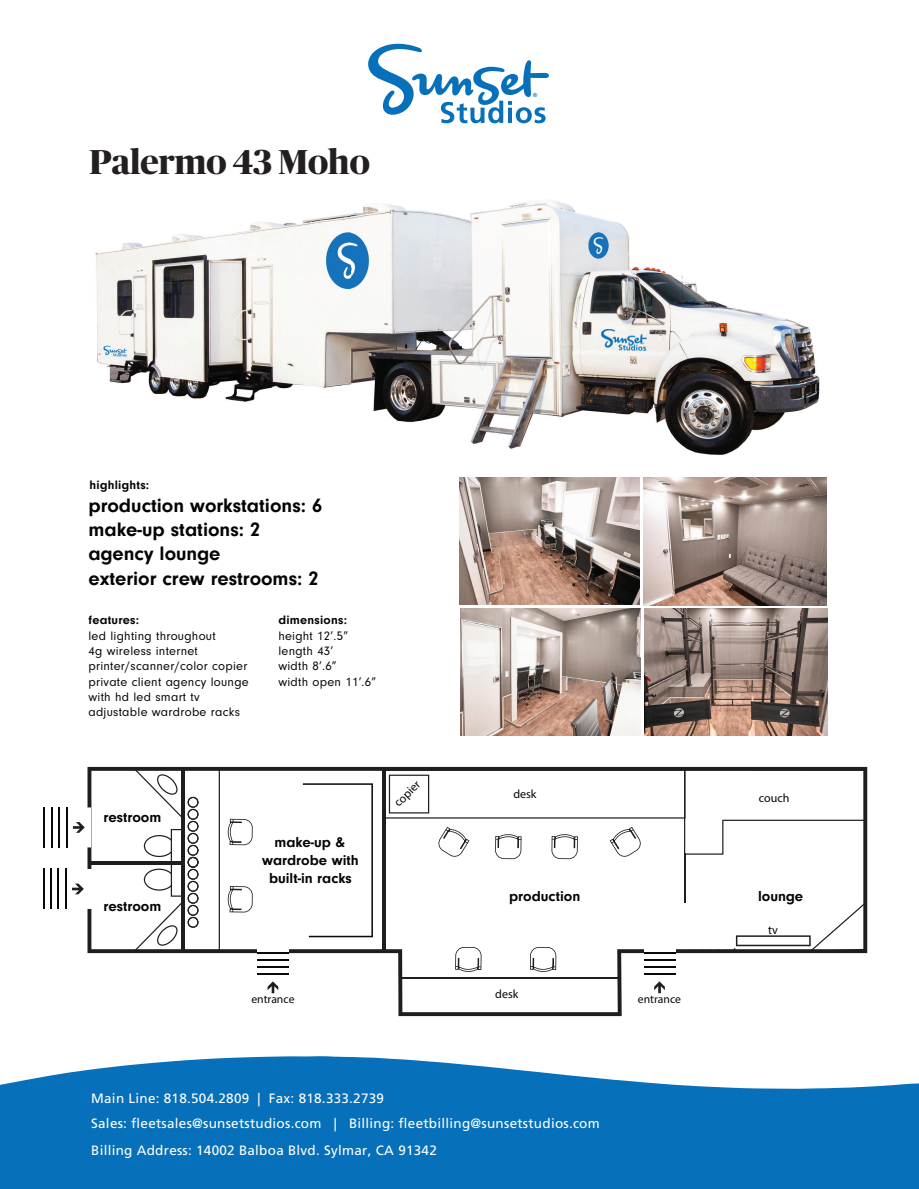
<style>
.page{position:relative;width:919px;height:1189px;background:#fff}
.page>*{position:absolute;margin:0;border:0;box-sizing:border-box;transform-origin:0 0}
.t1{font:700 34.5px "Publico Banner Web";color:#231f20}
.t2{font:700 20.25px/24.3px "Neuzeit Gro";color:#040503}
.t3{font:700 15px/18px "Neuzeit Gro";color:#040503;text-align:center}
.t4{font:13.5px "Frutiger LT Pro";letter-spacing:.02em;color:#fff}
.t5{font:12.75px/15.3px "Neuzeit Gro";letter-spacing:.02em;color:#040503}
.t6{font:700 12.75px "Neuzeit Gro";letter-spacing:.02em;color:#040503}
.t7{font:12px "Myriad Pro";color:#050605}
.t8{font:11.7px "Myriad Pro";color:#080a09}
.s1{font-weight:700}
.s2{font-family:"Myriad Pro"}
</style>
<div class="page">
<svg style="left:0;top:1056px;width:918px;height:132px;background:#2581c2"></svg>
<svg style="left:368px;top:43px;width:180px;height:80px"></svg>
<svg style="left:87px;top:767px;width:780px;height:249px"></svg>
<div style="left:45px;top:807px;width:46px;height:40px;background:#fff"></div>
<hr style="left:66px;top:807px;width:1px;height:40px;background:#080a09">
<hr style="left:59px;top:807px;width:1px;height:40px;background:#080a09">
<hr style="left:51px;top:807px;width:2px;height:40px;background:#080a09">
<hr style="left:44px;top:807px;width:1px;height:40px;background:#080a09">
<div style="left:45px;top:869px;width:47px;height:40px;background:#fff"></div>
<hr style="left:65px;top:869px;width:2px;height:40px;background:#080a09">
<hr style="left:58px;top:869px;width:1px;height:40px;background:#080a09">
<hr style="left:50px;top:869px;width:2px;height:40px;background:#080a09">
<hr style="left:43px;top:869px;width:1px;height:40px;background:#080a09">
<hr style="left:88px;top:862px;width:93px;height:3px;background:#201d1e">
<hr style="left:382px;top:769px;width:3px;height:183px;background:#1f1d1e">
<svg style="left:257px;top:948px;width:31px;height:23px"></svg>
<hr style="left:257px;top:952px;width:31px;height:1px;background:#080a09">
<hr style="left:257px;top:959px;width:31px;height:1px;background:#080a09">
<hr style="left:257px;top:966px;width:31px;height:1px;background:#080a09">
<hr style="left:257px;top:972px;width:31px;height:2px;background:#080a09">
<svg style="left:267px;top:981px;width:11px;height:12px"></svg>
<svg style="left:643px;top:948px;width:32px;height:23px"></svg>
<hr style="left:643px;top:952px;width:32px;height:1px;background:#080a09">
<hr style="left:643px;top:959px;width:32px;height:1px;background:#080a09">
<hr style="left:643px;top:966px;width:32px;height:1px;background:#080a09">
<hr style="left:643px;top:972px;width:32px;height:2px;background:#080a09">
<svg style="left:654px;top:981px;width:10px;height:12px"></svg>
<svg style="left:303px;top:783px;width:70px;height:154px"></svg>
<hr style="left:402px;top:977px;width:217px;height:1px;background:#201d1e">
<svg style="left:73px;top:822px;width:12px;height:10px"></svg>
<svg style="left:72px;top:883px;width:12px;height:11px"></svg>
<svg style="left:691px;top:902px;width:175px;height:50px"></svg>
<svg style="left:134px;top:768px;width:86px;height:183px"></svg>
<hr style="left:683px;top:853px;width:2px;height:50px;background:#201d1e">
<svg style="left:385px;top:769px;width:481px;height:90px"></svg>
<svg style="left:530px;top:947px;width:26px;height:24px"></svg>
<svg style="left:455px;top:947px;width:26px;height:24px"></svg>
<svg style="left:228px;top:886px;width:24px;height:26px"></svg>
<svg style="left:228px;top:818px;width:24px;height:27px"></svg>
<img style="left:460px;top:477px;width:179px;height:128px">
<img style="left:643px;top:477px;width:183px;height:129px">
<img style="left:460px;top:609px;width:180px;height:126px">
<img style="left:644px;top:609px;width:182px;height:126px">
<img style="left:95px;top:200px;width:725px;height:255px">
<h1 class="t1" style="left:90px;top:142px;width:281px">Palermo 43 Moho</h1>
<p class="t6" style="left:90px;top:480px;width:61px">highlights:</p>
<h2 class="t2" style="left:88px;top:495px;width:235px">production workstations: 6 make-up stations: 2 agency lounge<br>exterior crew restrooms: 2</h2>
<p class="t6" style="left:88px;top:615px;width:52px">features:</p>
<p class="t5" style="left:88px;top:628px;width:162px">led lighting throughout<br>4g wireless internet printer/scanner/color copier private client agency lounge with hd led smart tv adjustable wardrobe racks</p>
<p class="t5" style="left:278px;top:613px;width:99px"><span class="s1">dimensions: </span>height 12<span class="s2">’</span>.5<span class="s2">” </span>length 43<span class="s2">’<br></span>width 8<span class="s2">’</span>.6<span class="s2">”<br></span>width open 11<span class="s2">’</span>.6<span class="s2">”</span></p>
<p class="t3" style="left:103px;top:808px;width:59px">restroom</p>
<p class="t3" style="left:103px;top:898px;width:59px">restroom</p>
<p class="t3" style="left:262px;top:834px;width:98px">make-up &amp; wardrobe with built-in racks</p>
<p class="t7" style="left:391px;top:799px;width:33px;rotate:-45deg">copier</p>
<p class="t7" style="left:513px;top:787px;width:25px">desk</p>
<p class="t7" style="left:758px;top:790px;width:32px">couch</p>
<p class="t3" style="left:509px;top:888px;width:73px">production</p>
<p class="t3" style="left:758px;top:888px;width:47px">lounge</p>
<p class="t7" style="left:768px;top:922px;width:11px">tv</p>
<p class="t7" style="left:495px;top:987px;width:25px">desk</p>
<p class="t8" style="left:251px;top:992px;width:45px">entrance</p>
<p class="t8" style="left:637px;top:992px;width:45px">entrance</p>
<p class="t4" style="left:91px;top:1093px;width:294px">Main Line: 818.504.2809 | Fax: 818.333.2739</p>
<p class="t4" style="left:91px;top:1145px;width:347px">Billing Address: 14002 Balboa Blvd. Sylmar, CA 91342</p>
<p class="t4" style="left:91px;top:1118px;width:510px">Sales: fleetsales@sunsetstudios.com | Billing: fleetbilling@sunsetstudios.com</p>
</div>
